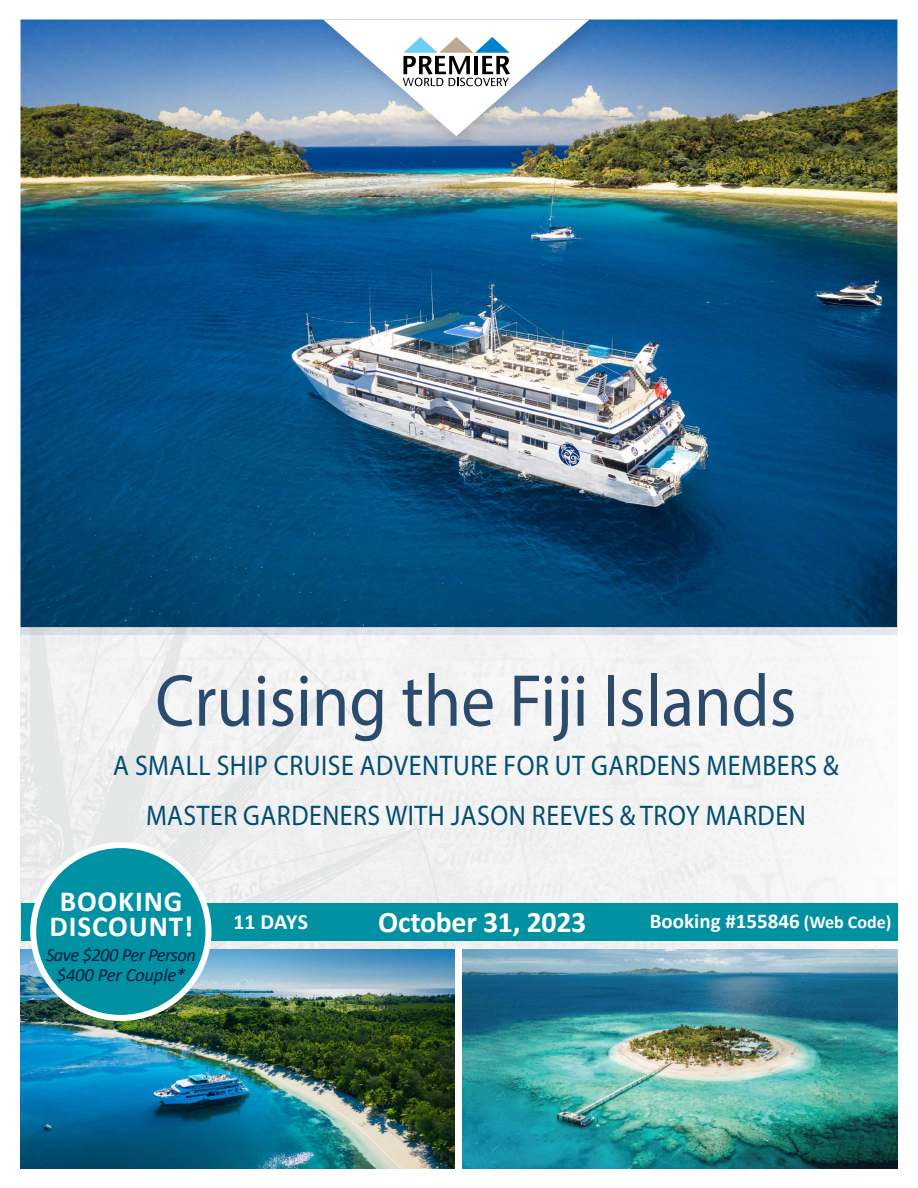
<style>
.page{position:relative;width:918px;height:1188px;background:#fff}
.page>*{position:absolute;margin:0;border:0;box-sizing:border-box;transform-origin:0 0}
.t1{font:74.25px "Myriad Pro";color:#2c4a6c;scale:.91 1}
.t2{font:700 29.85px "Calibri";letter-spacing:-.01em;color:#fff}
.t3{font:700 29.25px/25.2px "Calibri";letter-spacing:.03em;color:#fff;text-align:center}
.t4{font:28.5px/49.5px "Myriad Pro";letter-spacing:.02em;color:#024d71;text-align:center;scale:.91 1}
.t5{font:700 21.75px "Calibri";color:#fff}
.t6{font:700 21px "Calibri";color:#fff}
.t7{font:italic 18.6px/20px "Calibri";letter-spacing:-.03em;color:#001e3a;text-align:center}
.s1{font-size:18px}
</style>
<div class="page">
<img style="left:21px;top:20px;width:876px;height:930px">
<div style="left:21px;top:627px;width:876px;height:7px;background:#dde1e5"></div>
<div style="left:316px;top:13px;width:287px;height:141px;background:#000;opacity:.11"></div>
<svg style="left:323px;top:19px;width:266px;height:117px"></svg>
<img style="left:463px;top:950px;width:434px;height:218px">
<img style="left:21px;top:950px;width:433px;height:218px">
<div style="left:21px;top:904px;width:876px;height:37px;background:#0091a3"></div>
<div style="left:33px;top:845px;width:176px;height:173px;background:#0091a3;border-radius:50%"></div>
<div style="left:30px;top:842px;width:182px;height:179px;border:6px solid #fff;border-radius:50%"></div>
<h1 class="t1" style="left:155px;top:655px;width:706px">Cruising the Fiji Islands</h1>
<p class="t4" style="left:113px;top:740px;width:799px">A SMALL SHIP CRUISE ADVENTURE FOR UT GARDENS MEMBERS &amp;<br>MASTER GARDENERS WITH JASON REEVES &amp; TROY MARDEN</p>
<p class="t3" style="left:50px;top:888px;width:145px">BOOKING<br>DISCOUNT!</p>
<p class="t7" style="left:46px;top:944px;width:152px">Save $200 Per Person $400 Per Couple*</p>
<p class="t5" style="left:234px;top:907px;width:76px">11 DAYS</p>
<p class="t2" style="left:378px;top:901px;width:210px">October 31, 2023</p>
<p class="t6" style="left:650px;top:906px;width:243px">Booking #155846 <span class="s1">(Web Code)</span></p>
</div>
